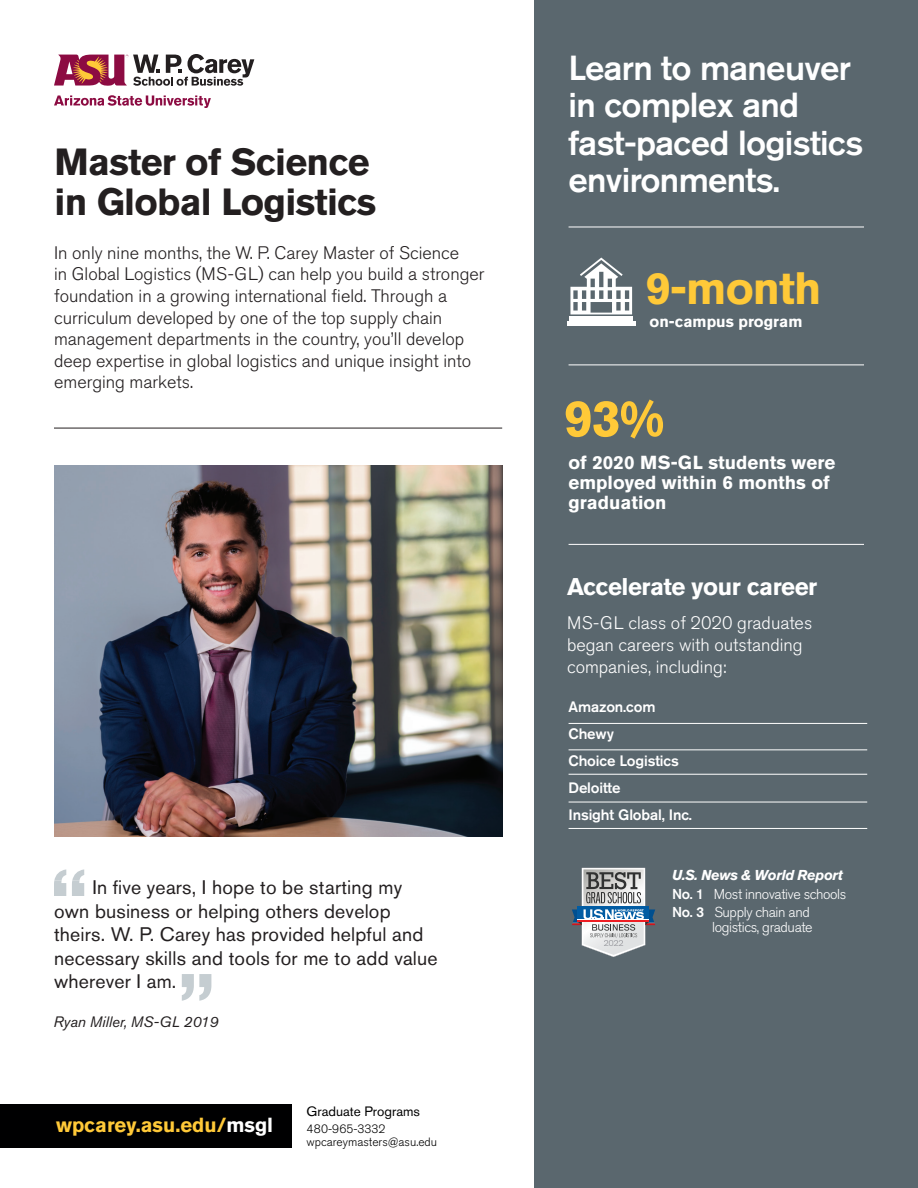
<style>
.page{position:relative;width:918px;height:1188px;background:#fff}
.page>*{position:absolute;margin:0;border:0;box-sizing:border-box;transform-origin:0 0}
.t1{font:700 51.3px "Akzidenz Grotesk Std";color:#ffc938}
.t2{font:700 45px "Akzidenz Grotesk Pro";letter-spacing:-.02em;color:#ffc938}
.t3{font:700 37.5px/40.5px "Akzidenz Grotesk Std";letter-spacing:-.02em;color:#231f20}
.t4{font:500 34.5px/37.5px "Akzidenz Grotesk Std";letter-spacing:-.02em;color:#fff}
.t5{font:700 24px "Akzidenz Grotesk Std";letter-spacing:-.02em;color:#fff}
.t6{font:700 20.25px "Akzidenz Grotesk Std";color:#ffc938}
.t7{font:19.5px/23.4px "Akzidenz Grotesk Std";letter-spacing:.01em;color:#231f20}
.t8{font:700 18.75px/20.2px "Akzidenz Grotesk Std";color:#fff}
.t9{font:300 18px/21.6px "Akzidenz Grotesk Std";color:#231f20}
.t10{font:300 18px/21.6px "Akzidenz Grotesk Std";color:#fff}
.t11{font:700 15.75px "Akzidenz Grotesk Pro";color:#fff}
.t12{font:500 15px/27px "Akzidenz Grotesk Std";letter-spacing:-.01em;color:#fff}
.t13{font:italic 15px "Akzidenz Grotesk Std";letter-spacing:-.01em;color:#231f20}
.t14{font:300 14.25px/18.8px "Akzidenz Grotesk Std";letter-spacing:-.025em;color:#fff}
.t15{font:italic 700 14.25px "Akzidenz Grotesk BE";letter-spacing:-.025em;color:#fff}
.t16{font:13.5px "Akzidenz Grotesk Std";color:#000001}
.t17{font:300 12px/13.5px "Akzidenz Grotesk Std";color:#000001}
.s1{color:#fff}
.s2{font-weight:500}
</style>
<div class="page">
<div style="left:535px;top:0;width:383px;height:1188px;background:#5a676e"></div>
<hr style="left:54px;top:428px;width:448px;height:1px;background:#231f20">
<hr style="left:569px;top:227px;width:295px;height:1px;background:#fff">
<hr style="left:569px;top:365px;width:295px;height:1px;background:#fff">
<hr style="left:569px;top:544px;width:295px;height:1px;background:#fff">
<svg style="left:572px;top:868px;width:83px;height:89px"></svg>
<svg style="left:54px;top:95px;width:157px;height:13px"></svg>
<svg style="left:54px;top:54px;width:200px;height:32px"></svg>
<div style="left:0;top:1104px;width:292px;height:43px;background:#000001"></div>
<img style="left:55px;top:465px;width:447px;height:372px">
<svg style="left:54px;top:869px;width:30px;height:27px"></svg>
<svg style="left:182px;top:974px;width:29px;height:27px"></svg>
<svg style="left:570px;top:258px;width:62px;height:56px"></svg>
<hr style="left:570px;top:316px;width:63px;height:4px;background:#fff">
<hr style="left:567px;top:322px;width:69px;height:4px;background:#fff">
<hr style="left:569px;top:828px;width:298px;height:1px;background:#fff">
<hr style="left:569px;top:802px;width:298px;height:1px;background:#fff">
<hr style="left:569px;top:750px;width:298px;height:1px;background:#fff">
<hr style="left:569px;top:774px;width:298px;height:1px;background:#fff">
<hr style="left:569px;top:723px;width:298px;height:1px;background:#fff">
<h3 class="t3" style="left:55px;top:141px;width:323px">Master of Science in Global Logistics</h3>
<p class="t9" style="left:54px;top:242px;width:432px">In only nine months, the W. P. Carey Master of Science<br>in Global Logistics (MS-GL) can help you build a stronger foundation in a growing international field. Through a curriculum developed by one of the top supply chain management departments in the country, you’ll develop deep expertise in global logistics and unique insight into emerging markets.</p>
<p class="t7" style="left:54px;top:876px;width:385px;text-indent:38px">In five years, I hope to be starting my own business or helping others develop theirs. W. P. Carey has provided helpful and necessary skills and tools for me to add value wherever I am.</p>
<p class="t13" style="left:53px;top:1013px;width:167px">Ryan Miller, MS-GL 2019</p>
<p class="t6" style="left:56px;top:1113px;width:219px">wpcarey.asu.edu/<span class="s1">msgl</span></p>
<p class="t16" style="left:307px;top:1103px;width:115px">Graduate Programs</p>
<p class="t17" style="left:307px;top:1122px;width:132px">480-965-3332 wpcareymasters@asu.edu</p>
<h3 class="t4" style="left:569px;top:48px;width:296px">Learn to maneuver in complex and fast-paced logistics environments.</h3>
<h2 class="t2" style="left:646px;top:259px;width:177px">9-month</h2>
<p class="t11" style="left:650px;top:311px;width:154px">on-campus program</p>
<h1 class="t1" style="left:564px;top:389px;width:102px">93%</h1>
<p class="t8" style="left:569px;top:452px;width:268px">of 2020 MS-GL students were employed within 6 months of graduation</p>
<h3 class="t5" style="left:567px;top:573px;width:252px">Accelerate your career</h3>
<p class="t10" style="left:567px;top:613px;width:247px">MS-GL class of 2020 graduates began careers with outstanding companies, including:</p>
<p class="t12" style="left:569px;top:693px;width:125px">Amazon.com<br>Chewy<br>Choice Logistics<br>Deloitte<br>Insight Global, Inc.</p>
<p class="t15" style="left:672px;top:866px;width:172px">U.S. News &amp; World Report</p>
<p class="t14" style="left:672px;top:885px;width:176px"><span class="s2">No. 1</span> Most innovative schools<br><span class="s2">No. 3</span> Supply chain and</p>
<p class="t14" style="left:712px;top:918px;width:102px">logistics, graduate</p>
</div>
